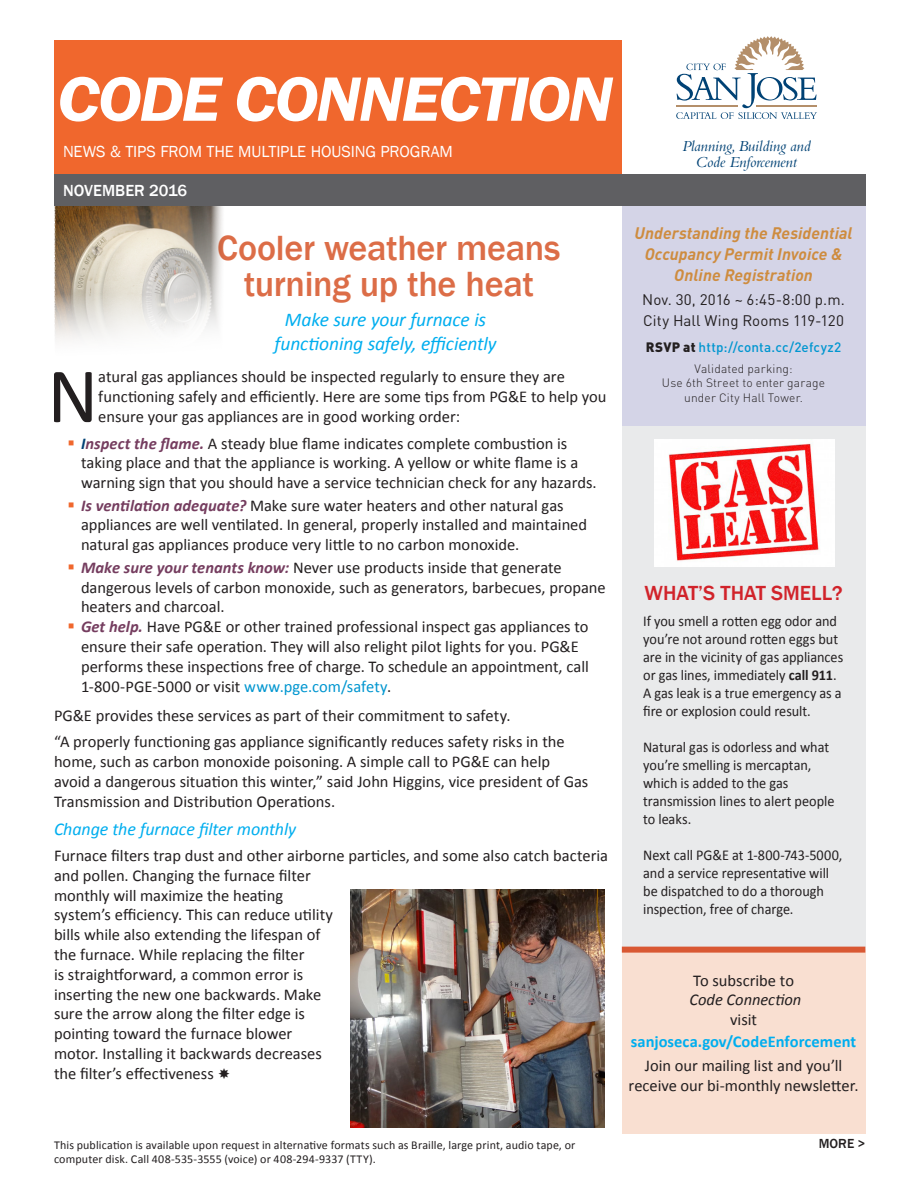
<style>
.page{position:relative;width:918px;height:1188px;background:#fff}
.page>*{position:absolute;margin:0;border:0;box-sizing:border-box;transform-origin:0 0}
.body_text_no_ident{font:78.9px "Calibri";color:#231f20}
.Title{font:italic 600 64.8px "Franklin Gothic";letter-spacing:-.04em;color:#fff;scale:1.06 1}
.Subtitle_light_orang{font:500 36px/36px "Franklin Gothic";letter-spacing:-.01em;color:#dc6d47;text-align:center}
.Subtitle_light_orang-2{font:500 21px "Franklin Gothic";color:#d1232a}
.Subhead_tag_blue{font:italic 19.5px/23.4px "Calibri";letter-spacing:-.005em;color:#00aeef;text-align:center}
.Subhead_tag_blue-2{font:italic 18px "Calibri";letter-spacing:-.005em;color:#00aeef}
.body_text_no_ident-2{font:16.5px/19.8px "Calibri";color:#231f20}
.body_text{font:16.5px/19.8px "Calibri";color:#231f20}
.t1{font:italic 700 16.5px/21px "DIN Pro";letter-spacing:.005em;color:#ce8c3f;text-align:center}
.Title_Tag_Line{font:16.5px "Franklin Gothic";letter-spacing:-.005em;color:#fff}
.t2{font:700 16.5px "Calibri";color:#00aeef}
.t3{font:italic 16.5px/19.8px "Calibri";color:#231f20}
.Month_of_Issue{font:500 16.5px "Franklin Gothic";color:#fff}
.t4{font:italic 15.9px/15.1px "Bembo";letter-spacing:-.01em;color:#004275;text-align:center}
.t5{font:15.15px/21px "DIN Pro";letter-spacing:.005em;color:#231f20}
.Sidebar_Text{font:15px/18px "Calibri";color:#231f20;scale:.95 1}
.t6{font:500 13.5px "DIN Pro";letter-spacing:.01em;color:#0096d0}
.Subtitle_light_orang-3{font:500 13.5px "Franklin Gothic";color:#231f20}
.Body_Text{font:12px/14.4px "Calibri";letter-spacing:.01em;color:#231f20}
.t7{font:300 12px/14.4px "DIN Pro";letter-spacing:.015em;color:#231f20;text-align:center}
.s1{font-weight:700;font-style:italic;color:#004275}
.s2{font-weight:700;font-style:italic;color:#753d5f}
.s3{color:#0096d0}
.s4{font-weight:900;color:#231f20}
.s5{font-weight:700}
.s6{font-style:normal}
</style>
<div class="page">
<div style="left:54px;top:40px;width:568px;height:135px;background:#f0672d"></div>
<svg style="left:676px;top:36px;width:141px;height:83px"></svg>
<div style="left:622px;top:405px;width:243px;height:551px;background:#e9eaeb"></div>
<div style="left:622px;top:206px;width:243px;height:220px;background:#d4d4e7"></div>
<div style="left:54px;top:175px;width:812px;height:31px;background:#5f5f62"></div>
<img style="left:350px;top:889px;width:254px;height:238px">
<img style="left:654px;top:440px;width:180px;height:127px">
<img style="left:54px;top:206px;width:169px;height:135px">
<div style="left:622px;top:949px;width:243px;height:185px;background:#f9dfd1"></div>
<div style="left:622px;top:947px;width:243px;height:6px;background:#d95833"></div>
<p class="Title" style="left:57px;top:57px;width:526px">CODE CONNECTION</p>
<p class="Title_Tag_Line" style="left:63px;top:141px;width:391px">NEWS &amp; TIPS FROM THE MULTIPLE HOUSING PROGRAM</p>
<p class="t4" style="left:682px;top:139px;width:130px">Planning, Building and<br>Code Enforcement</p>
<p class="Month_of_Issue" style="left:63px;top:180px;width:126px">NOVEMBER 2016</p>
<p class="Subtitle_light_orang" style="left:217px;top:230px;width:345px">Cooler weather means turning up the heat</p>
<p class="Subhead_tag_blue" style="left:275px;top:308px;width:223px">Make sure your furnace is functioning safely, efficiently</p>
<p class="body_text_no_ident" style="left:47px;top:346px;width:52px">N</p>
<p class="body_text_no_ident-2" style="left:98px;top:367px;width:510px">atural gas appliances should be inspected regularly to ensure they are functioning safely and efficiently. Here are some tips from PG&amp;E to help you ensure your gas appliances are in good working order:</p>
<p class="body_text_no_ident-2" style="left:81px;top:433px;width:517px"><span class="s1">I</span><span class="s2">nspect the flame.</span> A steady blue flame indicates complete combustion is taking place and that the appliance is working. A yellow or white flame is a warning sign that you should have a service technician check for any hazards.</p>
<p class="body_text_no_ident-2" style="left:81px;top:495px;width:508px"><span class="s2">Is ventilation adequate?</span> Make sure water heaters and other natural gas appliances are well ventilated. In general, properly installed and maintained natural gas appliances produce very little to no carbon monoxide.</p>
<p class="body_text_no_ident-2" style="left:81px;top:557px;width:526px"><span class="s2">Make sure your tenants know:</span> Never use products inside that generate dangerous levels of carbon monoxide, such as generators, barbecues, propane heaters and charcoal.</p>
<p class="body_text_no_ident-2" style="left:81px;top:617px;width:509px"><span class="s2">Get help.</span> Have PG&amp;E or other trained professional inspect gas appliances to ensure their safe operation. They will also relight pilot lights for you. PG&amp;E performs these inspections free of charge. To schedule an appointment, call 1-800-PGE-5000 or visit <span class="s3">www.pge.com/safety</span>.</p>
<p class="body_text" style="left:54px;top:705px;width:458px">PG&amp;E provides these services as part of their commitment to safety.</p>
<p class="body_text" style="left:54px;top:732px;width:536px">“A properly functioning gas appliance significantly reduces safety risks in the home, such as carbon monoxide poisoning. A simple call to PG&amp;E can help avoid a dangerous situation this winter,” said John Higgins, vice president of Gas Transmission and Distribution Operations.</p>
<p class="Subhead_tag_blue-2" style="left:54px;top:817px;width:244px">Change the furnace filter monthly</p>
<p class="body_text_no_ident-2" style="left:54px;top:846px;width:556px">Furnace filters trap dust and other airborne particles, and some also catch bacteria and pollen. Changing the furnace filter<br>monthly will maximize the heating<br>system’s efficiency. This can reduce utility<br>bills while also extending the lifespan of<br>the furnace. While replacing the filter<br>is straightforward, a common error is<br>inserting the new one backwards. Make<br>sure the arrow along the filter edge is<br>pointing toward the furnace blower<br>motor. Installing it backwards decreases<br>the filter’s effectiveness</p>
<p class="Body_Text" style="left:54px;top:1138px;width:523px">This publication is available upon request in alternative formats such as Braille, large print, audio tape, or computer disk. Call 408-535-3555 (voice) or 408-294-9337 (TTY).</p>
<p class="t1" style="left:635px;top:222px;width:219px">Understanding the Residential<br>Occupancy Permit Invoice &amp;<br>Online Registration</p>
<p class="t5" style="left:642px;top:288px;width:204px">Nov. 30, 2016 ~ 6:45-8:00 p.m.<br>City Hall Wing Rooms 119-120</p>
<p class="t6" style="left:646px;top:338px;width:197px"><span class="s4">RSVP at</span> http://conta.cc/2efcyz2</p>
<p class="t7" style="left:662px;top:361px;width:165px">Validated parking:<br>Use 6th Street to enter garage under City Hall Tower.</p>
<p class="Subtitle_light_orang-2" style="left:645px;top:580px;width:200px">WHAT’S THAT SMELL?</p>
<p class="Sidebar_Text" style="left:643px;top:612px;width:212px">If you smell a rotten egg odor and you’re not around rotten eggs but are in the vicinity of gas appliances or gas lines, immediately <span class="s5">call 911</span>.<br>A gas leak is a true emergency as a fire or explosion could result.</p>
<p class="Sidebar_Text" style="left:643px;top:738px;width:203px">Natural gas is odorless and what you’re smelling is mercaptan, which is added to the gas transmission lines to alert people to leaks.</p>
<p class="Sidebar_Text" style="left:643px;top:846px;width:211px">Next call PG&amp;E at 1-800-743-5000, and a service representative will be dispatched to do a thorough inspection, free of charge.</p>
<p class="t3" style="left:689px;top:970px;width:113px"><span class="s6">To subscribe to<br></span>Code Connection</p>
<p class="body_text_no_ident-2" style="left:730px;top:1010px;width:28px">visit</p>
<p class="t2" style="left:631px;top:1031px;width:227px">sanjoseca.gov/CodeEnforcement</p>
<p class="body_text_no_ident-2" style="left:629px;top:1056px;width:231px;text-align:center">Join our mailing list and you’ll receive our bi-monthly newsletter.</p>
<p class="Subtitle_light_orang-3" style="left:819px;top:1135px;width:48px">MORE &gt;</p>
</div>
